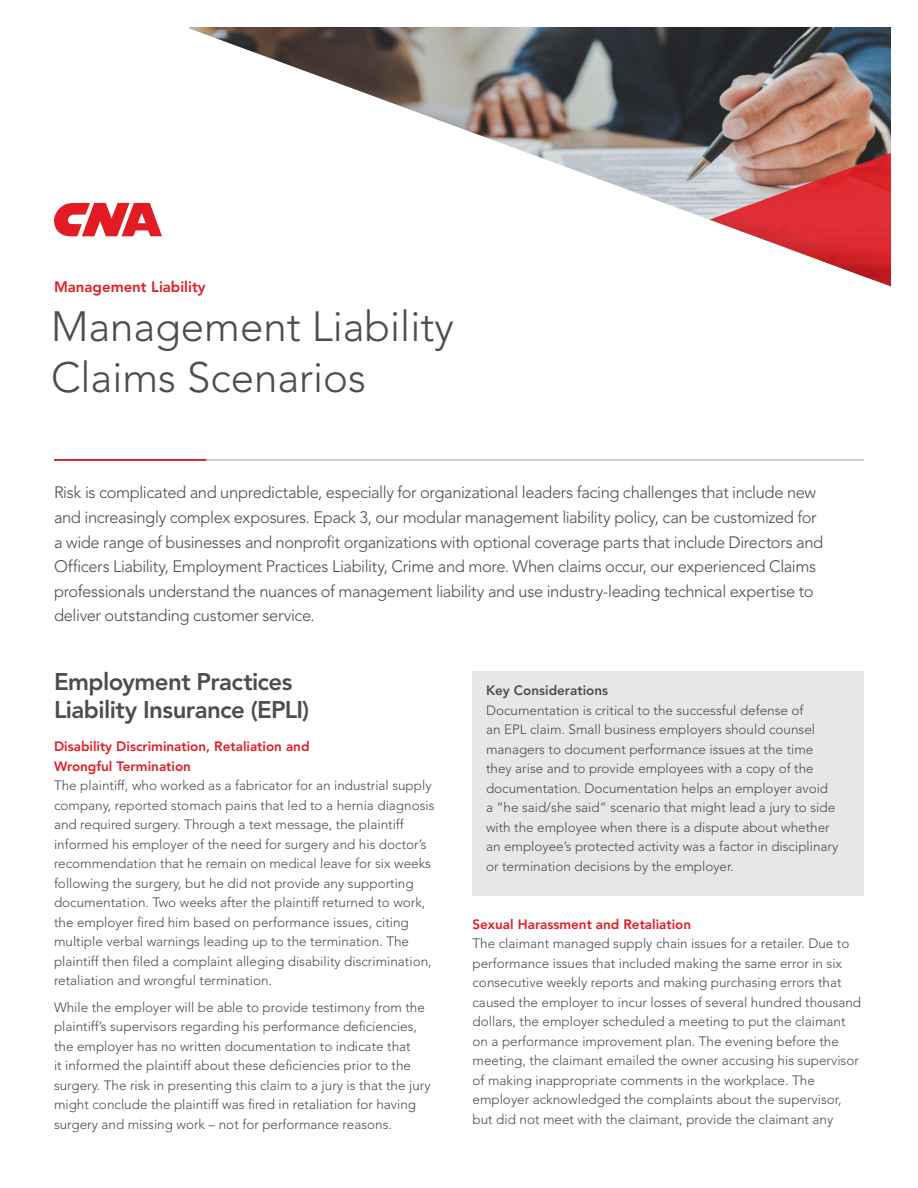
<style>
.page{position:relative;width:918px;height:1188px;background:#fff}
.page>*{position:absolute;margin:0;border:0;box-sizing:border-box;transform-origin:0 0}
.t1{font:300 42px/51px "Avenir LT Std";color:#4d4d4f}
.t2{font:800 24px/28.2px "Avenir LT Std";letter-spacing:-.025em;color:#4d4d4f}
.t3{font:300 16.5px/24.6px "Avenir LT Std";letter-spacing:-.025em;color:#4d4d4f}
.t4{font:800 15px "Avenir LT Std";color:#e31b23}
.t5{font:300 13.5px/19.5px "Avenir LT Std";color:#4d4d4f}
.t6{font:800 13.5px/19.5px "Avenir LT Std";color:#e31b23}
.t7{font:800 13.5px "Avenir LT Std";color:#4d4d4f}
</style>
<div class="page">
<img style="left:189px;top:27px;width:702px;height:193px">
<svg style="left:54px;top:203px;width:108px;height:33px"></svg>
<svg style="left:710px;top:153px;width:181px;height:133px"></svg>
<hr style="left:54px;top:460px;width:810px;height:1px;background:#9fa1a4">
<hr style="left:54px;top:459px;width:152px;height:2px;background:#e31b23">
<div style="left:472px;top:672px;width:392px;height:224px;background:#e6e7e8"></div>
<p class="t4" style="left:54px;top:278px;width:153px">Management Liability</p>
<h1 class="t1" style="left:51px;top:301px;width:404px">Management Liability<br>Claims Scenarios</h1>
<p class="t3" style="left:54px;top:481px;width:771px">Risk is complicated and unpredictable, especially for organizational leaders facing challenges that include new and increasingly complex exposures. Epack 3, our modular management liability policy, can be customized for a wide range of businesses and nonprofit organizations with optional coverage parts that include Directors and Officers Liability, Employment Practices Liability, Crime and more. When claims occur, our experienced Claims professionals understand the nuances of management liability and use industry-leading technical expertise to deliver outstanding customer service.</p>
<h2 class="t2" style="left:54px;top:668px;width:257px">Employment Practices<br>Liability Insurance (EPLI)</h2>
<p class="t6" style="left:54px;top:737px;width:257px">Disability Discrimination, Retaliation and<br>Wrongful Termination</p>
<p class="t5" style="left:54px;top:776px;width:382px">The plaintiff, who worked as a fabricator for an industrial supply company, reported stomach pains that led to a hernia diagnosis and required surgery. Through a text message, the plaintiff informed his employer of the need for surgery and his doctor’s recommendation that he remain on medical leave for six weeks following the surgery, but he did not provide any supporting documentation. Two weeks after the plaintiff returned to work, the employer fired him based on performance issues, citing multiple verbal warnings leading up to the termination. The plaintiff then filed a complaint alleging disability discrimination, retaliation and wrongful termination.</p>
<p class="t5" style="left:54px;top:997px;width:378px">While the employer will be able to provide testimony from the plaintiff’s supervisors regarding his performance deficiencies, the employer has no written documentation to indicate that<br>it informed the plaintiff about these deficiencies prior to the surgery. The risk in presenting this claim to a jury is that the jury might conclude the plaintiff was fired in retaliation for having surgery and missing work – not for performance reasons.</p>
<p class="t7" style="left:486px;top:683px;width:124px">Key Considerations</p>
<p class="t5" style="left:486px;top:701px;width:354px">Documentation is critical to the successful defense of<br>an EPL claim. Small business employers should counsel managers to document performance issues at the time they arise and to provide employees with a copy of the documentation. Documentation helps an employer avoid a “he said/she said” scenario that might lead a jury to side with the employee when there is a dispute about whether an employee’s protected activity was a factor in disciplinary or termination decisions by the employer.</p>
<p class="t6" style="left:472px;top:915px;width:220px">Sexual Harassment and Retaliation</p>
<p class="t5" style="left:472px;top:934px;width:390px">The claimant managed supply chain issues for a retailer. Due to performance issues that included making the same error in six consecutive weekly reports and making purchasing errors that caused the employer to incur losses of several hundred thousand dollars, the employer scheduled a meeting to put the claimant on a performance improvement plan. The evening before the meeting, the claimant emailed the owner accusing his supervisor of making inappropriate comments in the workplace. The employer acknowledged the complaints about the supervisor, but did not meet with the claimant, provide the claimant any</p>
</div>
